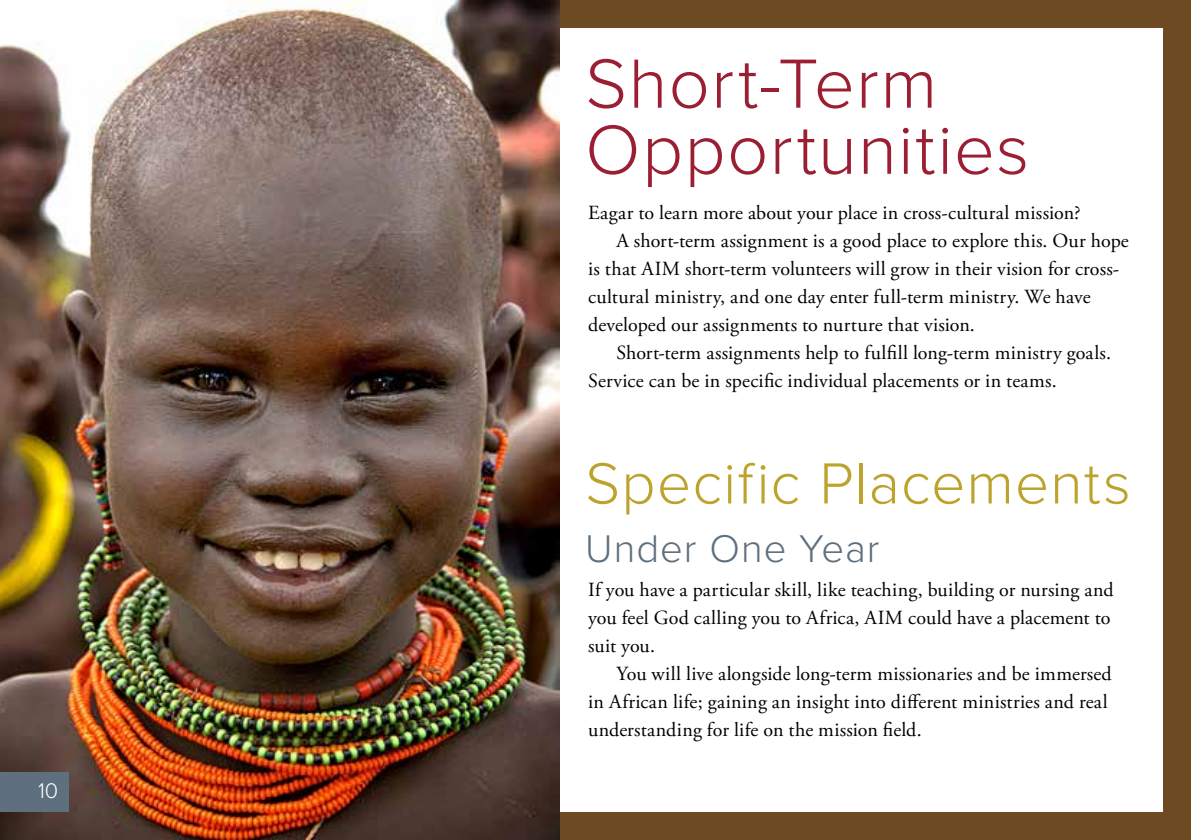
<style>
.page{position:relative;width:1191px;height:840px;background:#fff}
.page>*{position:absolute;margin:0;border:0;box-sizing:border-box;transform-origin:0 0}
.t1{font:300 72px/66px "Proxima Nova";letter-spacing:.02em;color:#9b1e33}
.t2{font:300 60px "Proxima Nova";letter-spacing:.02em;color:#bda22c}
.t3{font:300 40px "Proxima Nova";letter-spacing:.025em;color:#5e6f7e}
.t4{font:300 22px "Proxima Nova";color:#fff}
.t5{font:20px/28px "Adobe Garamond Pro";letter-spacing:.01em;color:#000}
</style>
<div class="page">
<div style="left:0;top:0;width:1191px;height:839px;background:#6e4a23"></div>
<div style="left:28px;top:28px;width:1134px;height:783px;background:#fff"></div>
<img style="left:0;top:0;width:560px;height:839px">
<div style="left:0;top:771px;width:68px;height:40px;background:#5e6f7e"></div>
<p class="t4" style="left:38px;top:778px;width:22px">10</p>
<h1 class="t1" style="left:585px;top:51px;width:445px">Short-Term<br>Opportunities</h1>
<p class="t5" style="left:588px;top:199px;width:494px">Eagar to learn more about your place in cross-cultural mission?</p>
<p class="t5" style="left:616px;top:227px;width:514px">A short-term assignment is a good place to explore this. Our hope</p>
<p class="t5" style="left:588px;top:255px;width:533px">is that AIM short-term volunteers will grow in their vision for cross-</p>
<p class="t5" style="left:588px;top:283px;width:504px">cultural ministry, and one day enter full-term ministry. We have</p>
<p class="t5" style="left:588px;top:311px;width:388px">developed our assignments to nurture that vision.</p>
<p class="t5" style="left:616px;top:339px;width:496px">Short-term assignments help to fulfill long-term ministry goals.</p>
<p class="t5" style="left:588px;top:367px;width:470px">Service can be in specific individual placements or in teams.</p>
<h2 class="t2" style="left:585px;top:448px;width:547px">Specific Placements</h2>
<h3 class="t3" style="left:585px;top:525px;width:296px">Under One Year</h3>
<p class="t5" style="left:588px;top:576px;width:527px">If you have a particular skill, like teaching, building or nursing and you feel God calling you to Africa, AIM could have a placement to suit you.</p>
<p class="t5" style="left:588px;top:660px;width:525px;text-indent:28px">You will live alongside long-term missionaries and be immersed in African life; gaining an insight into different ministries and real understanding for life on the mission field.</p>
</div>
